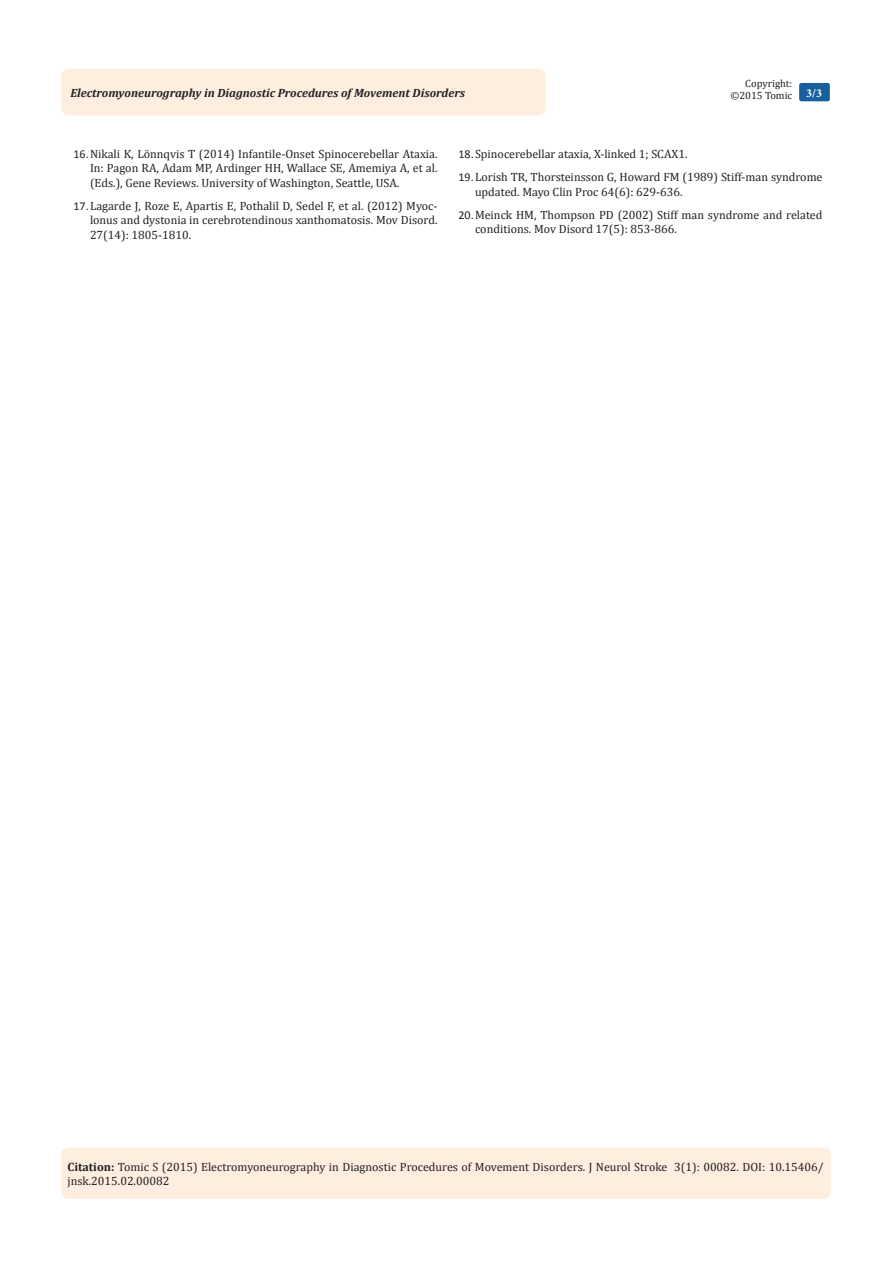
<style>
.page{position:relative;width:893px;height:1263px;background:#fff}
.page>*{position:absolute;margin:0;border:0;box-sizing:border-box;transform-origin:0 0}
.t1{font:12px/14.4px "Cambria";color:#231f20}
.t2{font:italic 700 12px "Cambria";color:#231f20}
.t3{font:10.5px/12.6px "Cambria";color:#231f20}
.s1{font-family:"Calibri"}
.s2{font-weight:700}
</style>
<div class="page">
<div style="left:62px;top:69px;width:484px;height:47px;background:#feeee0;border-radius:8px"></div>
<div style="left:799px;top:83px;width:31px;height:18px;background:#18609d;border-radius:2px"></div>
<div style="left:62px;top:1147px;width:769px;height:52px;background:#feeee0;border-radius:7px"></div>
<p class="t2" style="left:70px;top:84px;width:396px">Electromyoneurography in Diagnostic Procedures of Movement Disorders</p>
<p class="t3" style="left:730px;top:77px;width:93px;text-indent:15px">Copyright: ©2015 Tomic <sup>3/3</sup></p>
<p class="t1" style="left:90px;top:146px;width:349px;text-align:justify;text-indent:-16px"><span class="s1">16.</span>Nikali K, Lönnqvis T (2014) Infantile-Onset Spinocerebellar Ataxia.<br>In: Pagon RA, Adam MP, Ardinger HH, Wallace SE, Amemiya A, et al. (Eds.), Gene Reviews. University of Washington, Seattle, USA.</p>
<p class="t1" style="left:90px;top:199px;width:349px;text-align:justify;text-indent:-16px"><span class="s1">17.</span>Lagarde J, Roze E, Apartis E, Pothalil D, Sedel F, et al. (2012) Myoc&shy;lonus and dystonia in cerebrotendinous xanthomatosis. Mov Disord.<br>27(14): 1805-1810.</p>
<p class="t1" style="left:458px;top:146px;width:230px"><span class="s1">18.</span>Spinocerebellar ataxia, X-linked 1; SCAX1.</p>
<p class="t1" style="left:475px;top:170px;width:349px;text-indent:-16px"><span class="s1">19.</span>Lorish TR, Thorsteinsson G, Howard FM (1989) Stiff-man syndrome updated. Mayo Clin Proc 64(6): 629-636.</p>
<p class="t1" style="left:475px;top:208px;width:349px;text-indent:-16px"><span class="s1">20.</span>Meinck HM, Thompson PD (2002) Stiff man syndrome and related conditions. Mov Disord 17(5): 853-866.</p>
<p class="t1" style="left:68px;top:1159px;width:758px"><span class="s2">Citation:</span> Tomic S (2015) Electromyoneurography in Diagnostic Procedures of Movement Disorders. J Neurol Stroke 3(1): 00082. DOI: 10.15406/ jnsk.2015.02.00082</p>
</div>
